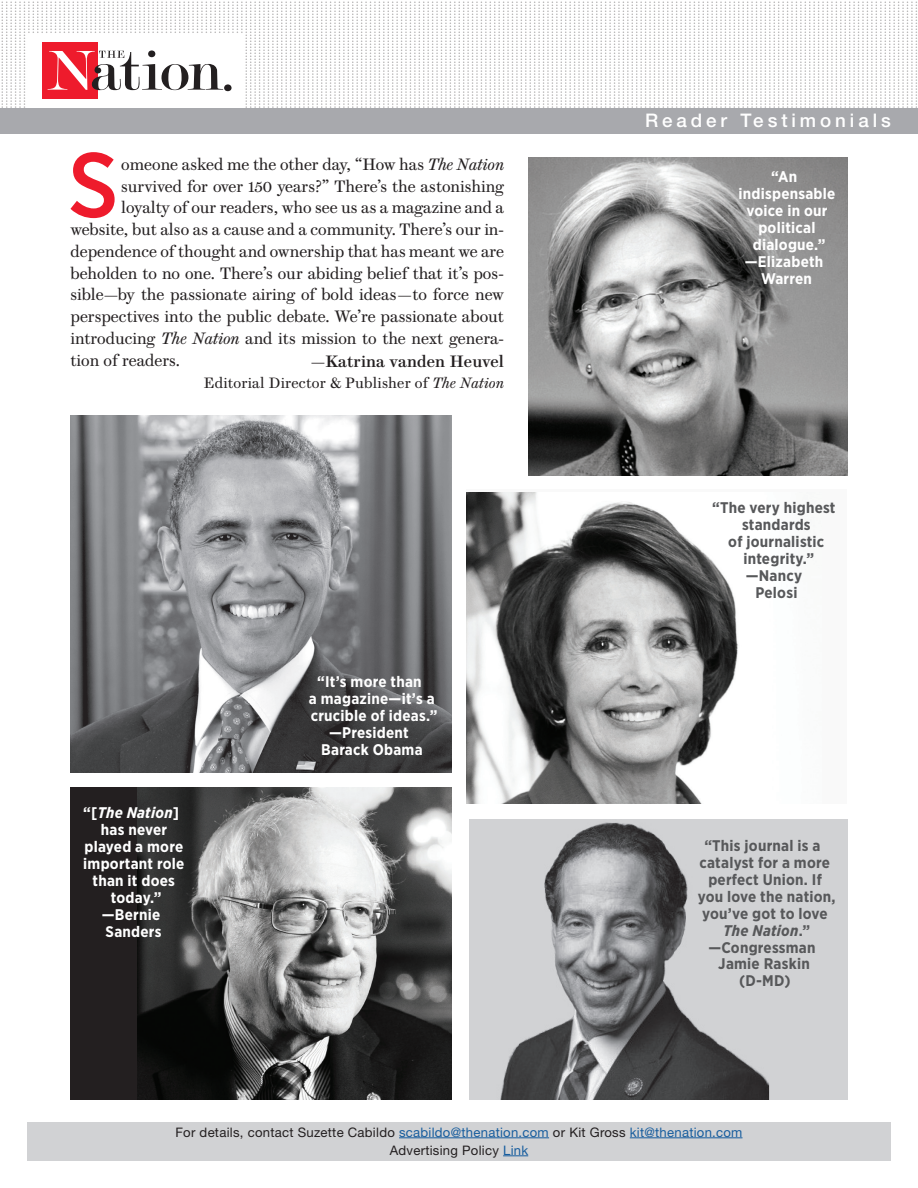
<style>
.page{position:relative;width:918px;height:1188px;background:#fff}
.page>*{position:absolute;margin:0;border:0;box-sizing:border-box;transform-origin:0 0}
.BODY_PARAGRAPH{font:500 91.8px "Gotham Narrow";color:#ee1b2c}
.top_hed{font:500 18.75px "Helvetica Neue LT Pro";letter-spacing:.21em;color:#fff}
.BODY_PARAGRAPH-2{font:16.5px "Brunel Text";color:#231f20}
.BODY_PARAGRAPH-3{font:500 16.5px "Brunel Text";letter-spacing:.01em;color:#231f20}
.t1{font:700 15.45px/17px "Gotham Narrow";letter-spacing:.015em;color:#fff;text-align:center}
.t2{font:700 15.45px/17px "Gotham Narrow";letter-spacing:.015em;color:#57585a;text-align:center}
.BODY_PARAGRAPH-4{font:15px "Brunel Text";letter-spacing:.015em;color:#231f20}
.t3{font:13.2px/18px "Helvetica Neue LT Pro";letter-spacing:.02em;color:#231f20;text-align:center}
.s1{font-style:italic}
.s2{color:#175d9e}
</style>
<div class="page">
<img style="left:528px;top:158px;width:319px;height:318px">
<img style="left:70px;top:416px;width:382px;height:356px">
<div style="left:70px;top:787px;width:382px;height:313px;background:#231f20"></div>
<img style="left:138px;top:787px;width:314px;height:313px">
<div style="left:0;top:108px;width:918px;height:26px;background:#a8a9ad"></div>
<svg style="left:1px;top:2px;width:916px;height:106px"></svg>
<img style="left:470px;top:819px;width:378px;height:281px">
<div style="left:466px;top:489px;width:382px;height:315px;background:#f9f9f9"></div>
<img style="left:466px;top:492px;width:272px;height:312px">
<div style="left:27px;top:1123px;width:864px;height:38px;background:#d1d2d4"></div>
<hr style="left:399px;top:1137px;width:150px;height:1px;background:#175d9e">
<hr style="left:630px;top:1137px;width:113px;height:1px;background:#175d9e">
<svg style="left:503px;top:1155px;width:25px;height:1px"></svg>
<p class="BODY_PARAGRAPH" style="left:68px;top:127px;width:52px">S</p>
<p class="BODY_PARAGRAPH-2" style="left:121px;top:154px;width:384px">omeone asked me the other day, “How has <span class="s1">The Nation</span></p>
<p class="BODY_PARAGRAPH-2" style="left:121px;top:176px;width:384px">survived for over 150 years?” There’s the astonishing</p>
<p class="BODY_PARAGRAPH-2" style="left:121px;top:198px;width:384px">loyalty of our readers, who see us as a magazine and a</p>
<p class="BODY_PARAGRAPH-2" style="left:70px;top:219px;width:435px">website, but also as a cause and a community. There’s our in-</p>
<p class="BODY_PARAGRAPH-2" style="left:70px;top:241px;width:435px">dependence of thought and ownership that has meant we are</p>
<p class="BODY_PARAGRAPH-2" style="left:70px;top:263px;width:435px">beholden to no one. There’s our abiding belief that it’s pos-</p>
<p class="BODY_PARAGRAPH-2" style="left:70px;top:285px;width:435px">sible—by the passionate airing of bold ideas—to force new</p>
<p class="BODY_PARAGRAPH-2" style="left:70px;top:306px;width:435px">perspectives into the public debate. We’re passionate about</p>
<p class="BODY_PARAGRAPH-2" style="left:70px;top:328px;width:435px">introducing <span class="s1">The Nation</span> and its mission to the next genera-</p>
<p class="BODY_PARAGRAPH-2" style="left:70px;top:350px;width:111px">tion of readers.</p>
<p class="BODY_PARAGRAPH-3" style="left:311px;top:351px;width:194px">—Katrina vanden Heuvel</p>
<p class="BODY_PARAGRAPH-4" style="left:204px;top:374px;width:302px">Editorial Director &amp; Publisher of <span class="s1">The Nation</span></p>
<p class="t1" style="left:83px;top:804px;width:103px">“[<span class="s1">The Nation</span>] has never played a more important role than it does today.”</p>
<p class="t1" style="left:102px;top:906px;width:61px;text-align:left">—Bernie<br>Sanders</p>
<p class="t1" style="left:309px;top:673px;width:130px">“It’s more than<br>a magazine—it’s a crucible of ideas.”</p>
<p class="t1" style="left:321px;top:724px;width:103px">—President<br>Barack Obama</p>
<p class="top_hed" style="left:645px;top:109px;width:247px">Reader Testimonials</p>
<p class="t1" style="left:739px;top:168px;width:98px">“An indispensable voice in our political dialogue.”</p>
<p class="t1" style="left:745px;top:253px;width:80px">—Elizabeth<br>Warren</p>
<p class="t2" style="left:712px;top:499px;width:125px">“The very highest</p>
<p class="t2" style="left:742px;top:516px;width:70px">standards</p>
<p class="t2" style="left:728px;top:533px;width:98px">of journalistic</p>
<p class="t2" style="left:743px;top:550px;width:72px">integrity.”</p>
<p class="t2" style="left:746px;top:567px;width:58px">—Nancy<br>Pelosi</p>
<p class="t2" style="left:698px;top:837px;width:139px">“This journal is a catalyst for a more perfect Union. If you love the nation, you’ve got to love<br><span class="s1">The Nation</span>.”</p>
<p class="t2" style="left:708px;top:938px;width:109px">—Congressman<br>Jamie Raskin (D-MD)</p>
<p class="t3" style="left:175px;top:1123px;width:569px">For details, contact Suzette Cabildo <span class="s2">scabildo@thenation.com</span> or Kit Gross <span class="s2">kit@thenation.com<br></span>Advertising Policy <span class="s2">Link</span></p>
</div>
